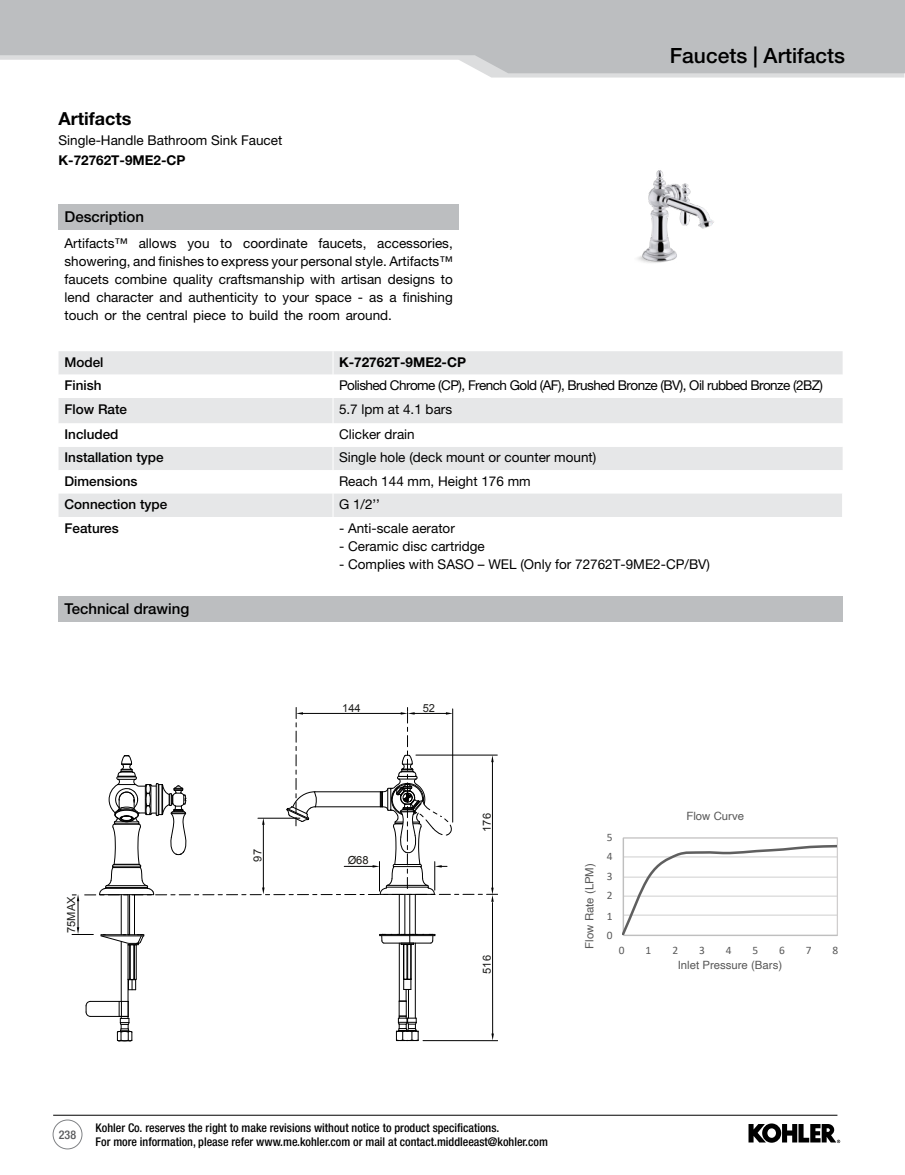
<style>
.page{position:relative;width:905px;height:1175px;background:#fff}
.page>*{position:absolute;margin:0;border:0;box-sizing:border-box;transform-origin:0 0}
.t1{font:500 21px "Helvetica Neue LT Pro";color:#000}
.t2{font:700 18px "Helvetica Neue LT Pro";color:#000}
.t3{font:500 15px "Helvetica Neue LT Pro";color:#000}
.t4{font:13.5px/18px "Helvetica Neue LT Pro";color:#000}
.t5{font:500 13.5px "Helvetica Neue LT Pro";color:#000}
.t6{font:13.5px "Helvetica Neue LT Pro";letter-spacing:-.04em;color:#000}
.t7{font:700 13.5px "Helvetica Neue LT Pro";color:#000}
.t8{font:500 condensed 12px/13.5px "Helvetica Neue LT Pro";color:#000}
.t9{font:500 condensed 12px "Helvetica Neue LT Pro";color:#58595b}
.t10{font:11.4px "Helvetica";color:#595959}
.t11{font:11.4px "Calibri";color:#595959}
.t12{font:11.1px "Arial";color:#1d1d1b}
.t13{font:11.1px "Arial";color:#161410}
.s1{font-weight:700}
</style>
<div class="page">
<hr style="left:53px;top:1115px;width:784px;height:1px;background:#000">
<svg style="left:748px;top:1123px;width:92px;height:20px"></svg>
<div style="left:53px;top:1119px;width:29px;height:30px;border:1px solid #808285;border-radius:50%"></div>
<div style="left:58px;top:204px;width:401px;height:25px;background:#bcbec0"></div>
<svg style="left:58px;top:351px;width:785px;height:166px"></svg>
<div style="left:58px;top:595px;width:784px;height:26px;background:#bcbec0"></div>
<svg style="left:72px;top:707px;width:426px;height:334px"></svg>
<div style="left:622px;top:837px;width:216px;height:99px;border:1px solid #d0cece"></div>
<hr style="left:622px;top:838px;width:2px;height:97px;background:#bfbfbf">
<hr style="left:623px;top:934px;width:214px;height:2px;background:#bfbfbf">
<svg style="left:622px;top:843px;width:214px;height:91px"></svg>
<img style="left:637px;top:170px;width:77px;height:93px">
<svg style="left:484px;top:73px;width:420px;height:5px;background:#dddedf"></svg>
<svg style="left:0;top:0;width:904px;height:73px;background:#c3c5c7"></svg>
<p class="t2" style="left:58px;top:107px;width:74px">Artifacts</p>
<p class="t4" style="left:58px;top:130px;width:225px;line-height:20.1px">Single-Handle Bathroom Sink Faucet<br><span class="s1">K-72762T-9ME2-CP</span></p>
<p class="t1" style="left:669px;top:43px;width:177px">Faucets | Artifacts</p>
<p class="t3" style="left:64px;top:208px;width:81px">Description</p>
<p class="t4" style="left:64px;top:234px;width:390px;text-align:justify">Artifacts™ allows you to coordinate faucets, accessories, showering, and finishes to express your personal style. Artifacts™ faucets combine quality craftsmanship with artisan designs to lend character and authenticity to your space - as a finishing touch or the central piece to build the room around.</p>
<p class="t5" style="left:64px;top:354px;width:41px">Model</p>
<p class="t7" style="left:339px;top:354px;width:129px">K-72762T-9ME2-CP</p>
<p class="t5" style="left:64px;top:377px;width:39px">Finish</p>
<p class="t6" style="left:339px;top:377px;width:485px">Polished Chrome (CP), French Gold (AF), Brushed Bronze (BV), Oil rubbed Bronze (2BZ)</p>
<p class="t5" style="left:64px;top:401px;width:64px">Flow Rate</p>
<p class="t4" style="left:339px;top:400px;width:115px">5.7 lpm at 4.1 bars</p>
<p class="t5" style="left:64px;top:426px;width:56px">Included</p>
<p class="t4" style="left:339px;top:425px;width:77px">Clicker drain</p>
<p class="t5" style="left:64px;top:449px;width:101px">Installation type</p>
<p class="t4" style="left:339px;top:448px;width:259px">Single hole (deck mount or counter mount)</p>
<p class="t5" style="left:64px;top:473px;width:75px">Dimensions</p>
<p class="t4" style="left:339px;top:472px;width:193px">Reach 144 mm, Height 176 mm</p>
<p class="t5" style="left:64px;top:496px;width:104px">Connection type</p>
<p class="t4" style="left:339px;top:495px;width:43px">G 1/2’’</p>
<p class="t5" style="left:64px;top:520px;width:56px">Features</p>
<p class="t4" style="left:339px;top:518px;width:117px">- Anti-scale aerator</p>
<p class="t4" style="left:339px;top:536px;width:147px">- Ceramic disc cartridge</p>
<p class="t4" style="left:339px;top:554px;width:372px">- Complies with SASO – WEL (Only for 72762T-9ME2-CP/BV)</p>
<p class="t3" style="left:64px;top:599px;width:126px">Technical drawing</p>
<p class="t12" style="left:64px;top:933px;width:38px;rotate:-90deg">75MAX</p>
<p class="t12" style="left:250px;top:861px;width:14px;rotate:-90deg">97</p>
<p class="t12" style="left:342px;top:701px;width:20px">144</p>
<p class="t13" style="left:347px;top:852px;width:23px">Ø68</p>
<p class="t12" style="left:423px;top:700px;width:14px">52</p>
<p class="t12" style="left:480px;top:831px;width:20px;rotate:-90deg">176</p>
<p class="t12" style="left:480px;top:973px;width:20px;rotate:-90deg">516</p>
<p class="t10" style="left:580px;top:948px;width:87px;rotate:-90deg">Flow Rate (LPM)</p>
<p class="t11" style="left:606px;top:829px;width:7px">5</p>
<p class="t11" style="left:606px;top:848px;width:7px">4</p>
<p class="t11" style="left:606px;top:868px;width:7px">3</p>
<p class="t11" style="left:606px;top:887px;width:7px">2</p>
<p class="t11" style="left:606px;top:907px;width:7px">1</p>
<p class="t11" style="left:606px;top:926px;width:7px">0</p>
<p class="t10" style="left:686px;top:806px;width:59px">Flow Curve</p>
<p class="t11" style="left:619px;top:942px;width:7px">0</p>
<p class="t11" style="left:645px;top:942px;width:7px">1</p>
<p class="t11" style="left:672px;top:942px;width:7px">2</p>
<p class="t11" style="left:699px;top:942px;width:7px">3</p>
<p class="t11" style="left:725px;top:942px;width:7px">4</p>
<p class="t11" style="left:752px;top:942px;width:7px">5</p>
<p class="t11" style="left:779px;top:942px;width:7px">6</p>
<p class="t11" style="left:805px;top:942px;width:7px">7</p>
<p class="t11" style="left:832px;top:942px;width:7px">8</p>
<p class="t10" style="left:677px;top:956px;width:106px">Inlet Pressure (Bars)</p>
<p class="t9" style="left:59px;top:1127px;width:19px">238</p>
<p class="t8" style="left:96px;top:1120px;width:454px">Kohler Co. reserves the right to make revisions without notice to product specifications.<br>For more information, please refer www.me.kohler.com or mail at contact.middleeast@kohler.com</p>
</div>
